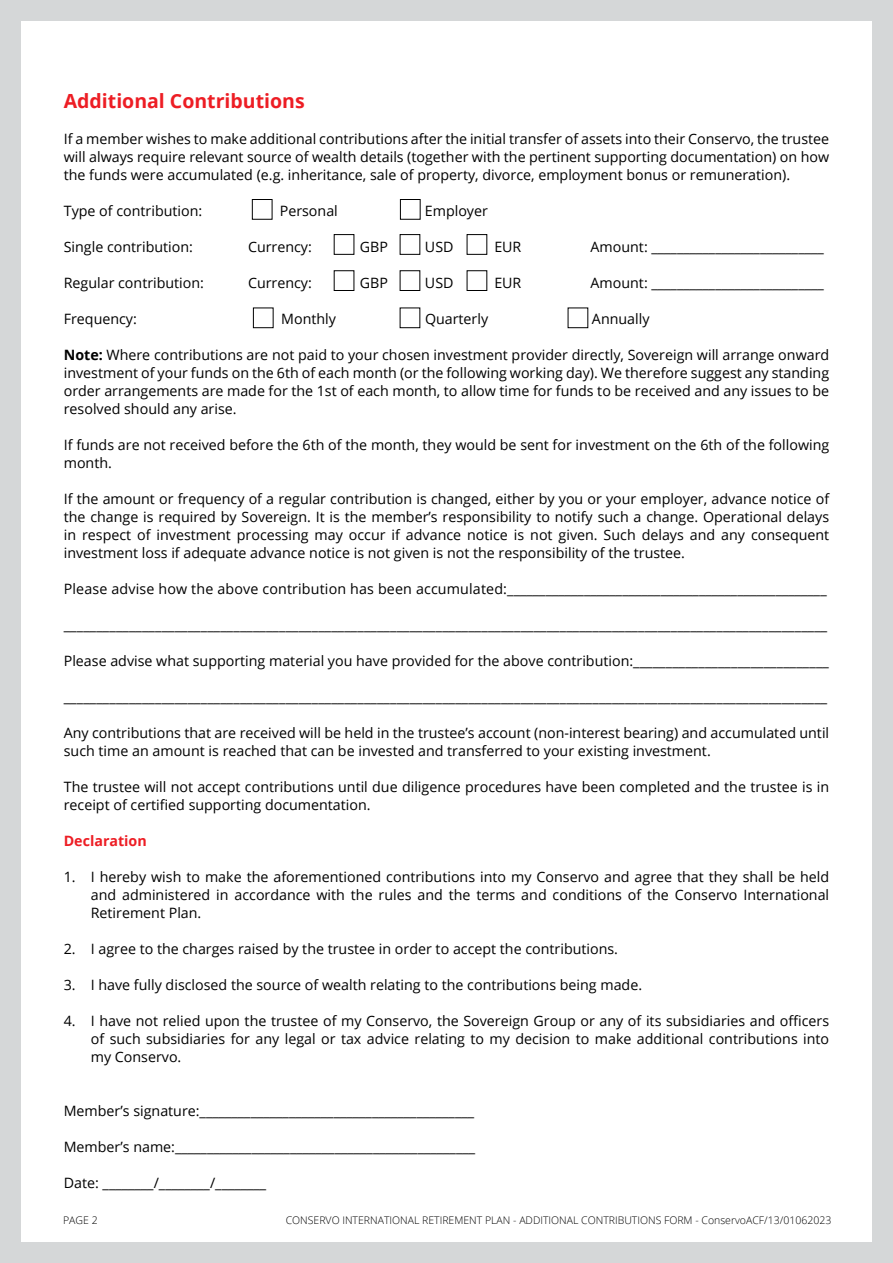
<style>
.page{position:relative;width:893px;height:1263px;background:#d5d7d8}
.page>*{position:absolute;margin:0;border:0;box-sizing:border-box;transform-origin:0 0}
.Red_bold_13_15{font:700 19.5px "Open Sans";color:#ed1d24}
.body_copy_10_12{font:14.25px/18px "Open Sans";color:#000;text-align:justify}
.Body_-_Fixing_Mistak{font:14.25px/18px "Open Sans";color:#000}
.Red_bold_13_15-2{font:700 14.25px "Open Sans";color:#ed1d24}
.t1{font:300 10.5px "Open Sans";color:#000}
.s1{font-weight:700}
</style>
<div class="page">
<div style="left:21px;top:21px;width:851px;height:1221px;background:#fff"></div>
<div style="left:252px;top:199px;width:20px;height:21px;border:1px solid #000"></div>
<div style="left:400px;top:199px;width:21px;height:21px;border:1px solid #000"></div>
<div style="left:253px;top:308px;width:21px;height:20px;border:1px solid #000"></div>
<div style="left:400px;top:308px;width:20px;height:20px;border:1px solid #000"></div>
<div style="left:568px;top:308px;width:20px;height:20px;border:1px solid #000"></div>
<div style="left:334px;top:234px;width:20px;height:21px;border:1px solid #000"></div>
<div style="left:400px;top:234px;width:20px;height:21px;border:1px solid #000"></div>
<div style="left:467px;top:234px;width:20px;height:21px;border:1px solid #000"></div>
<div style="left:334px;top:270px;width:20px;height:21px;border:1px solid #000"></div>
<div style="left:400px;top:270px;width:20px;height:21px;border:1px solid #000"></div>
<div style="left:467px;top:270px;width:20px;height:21px;border:1px solid #000"></div>
<p class="Red_bold_13_15" style="left:64px;top:87px;width:242px">Additional Contributions</p>
<p class="Body_-_Fixing_Mistak" style="left:64px;top:129px;width:767px;text-align:justify">If a member wishes to make additional contributions after the initial transfer of assets into their Conservo, the trustee will always require relevant source of wealth details (together with the pertinent supporting documentation) on how the funds were accumulated (e.g. inheritance, sale of property, divorce, employment bonus or remuneration).</p>
<p class="body_copy_10_12" style="left:64px;top:201px;width:140px">Type of contribution:</p>
<p class="body_copy_10_12" style="left:280px;top:201px;width:60px">Personal</p>
<p class="body_copy_10_12" style="left:425px;top:201px;width:65px">Employer</p>
<p class="body_copy_10_12" style="left:64px;top:237px;width:131px">Single contribution:</p>
<p class="body_copy_10_12" style="left:248px;top:237px;width:65px">Currency:</p>
<p class="body_copy_10_12" style="left:360px;top:237px;width:30px">GBP</p>
<p class="body_copy_10_12" style="left:425px;top:237px;width:30px">USD</p>
<p class="body_copy_10_12" style="left:494px;top:237px;width:29px">EUR</p>
<p class="body_copy_10_12" style="left:591px;top:237px;width:235px">Amount: ___________________________</p>
<p class="body_copy_10_12" style="left:64px;top:273px;width:142px">Regular contribution:</p>
<p class="body_copy_10_12" style="left:248px;top:273px;width:65px">Currency:</p>
<p class="body_copy_10_12" style="left:360px;top:273px;width:30px">GBP</p>
<p class="body_copy_10_12" style="left:425px;top:273px;width:30px">USD</p>
<p class="body_copy_10_12" style="left:494px;top:273px;width:29px">EUR</p>
<p class="body_copy_10_12" style="left:591px;top:273px;width:235px">Amount: ___________________________</p>
<p class="body_copy_10_12" style="left:64px;top:309px;width:75px">Frequency:</p>
<p class="body_copy_10_12" style="left:281px;top:309px;width:56px">Monthly</p>
<p class="body_copy_10_12" style="left:425px;top:309px;width:65px">Quarterly</p>
<p class="body_copy_10_12" style="left:592px;top:309px;width:59px">Annually</p>
<p class="body_copy_10_12" style="left:64px;top:345px;width:767px"><span class="s1">Note:</span> Where contributions are not paid to your chosen investment provider directly, Sovereign will arrange onward investment of your funds on the 6th of each month (or the following working day). We therefore suggest any standing order arrangements are made for the 1st of each month, to allow time for funds to be received and any issues to be resolved should any arise.</p>
<p class="body_copy_10_12" style="left:64px;top:435px;width:767px">If funds are not received before the 6th of the month, they would be sent for investment on the 6th of the following month.</p>
<p class="body_copy_10_12" style="left:64px;top:489px;width:767px">If the amount or frequency of a regular contribution is changed, either by you or your employer, advance notice of the change is required by Sovereign. It is the member’s responsibility to notify such a change. Operational delays in respect of investment processing may occur if advance notice is not given. Such delays and any consequent investment loss if adequate advance notice is not given is not the responsibility of the trustee.</p>
<p class="Body_-_Fixing_Mistak" style="left:64px;top:579px;width:764px">Please advise how the above contribution has been accumulated:__________________________________________________</p>
<p class="Body_-_Fixing_Mistak" style="left:64px;top:615px;width:765px">_____________________________________________________________________________________________________________________</p>
<p class="Body_-_Fixing_Mistak" style="left:64px;top:651px;width:767px">Please advise what supporting material you have provided for the above contribution:______________________________</p>
<p class="Body_-_Fixing_Mistak" style="left:64px;top:687px;width:765px">_____________________________________________________________________________________________________________________</p>
<p class="Body_-_Fixing_Mistak" style="left:64px;top:723px;width:767px">Any contributions that are received will be held in the trustee’s account (non-interest bearing) and accumulated until such time an amount is reached that can be invested and transferred to your existing investment.</p>
<p class="Body_-_Fixing_Mistak" style="left:64px;top:777px;width:767px">The trustee will not accept contributions until due diligence procedures have been completed and the trustee is in receipt of certified supporting documentation.</p>
<p class="Red_bold_13_15-2" style="left:64px;top:831px;width:85px">Declaration</p>
<p class="body_copy_10_12" style="left:91px;top:867px;width:740px;text-indent:-27px">1. I hereby wish to make the aforementioned contributions into my Conservo and agree that they shall be held and administered in accordance with the rules and the terms and conditions of the Conservo International Retirement Plan.</p>
<p class="body_copy_10_12" style="left:64px;top:939px;width:556px">2. I agree to the charges raised by the trustee in order to accept the contributions.</p>
<p class="body_copy_10_12" style="left:64px;top:975px;width:580px">3. I have fully disclosed the source of wealth relating to the contributions being made.</p>
<p class="body_copy_10_12" style="left:91px;top:1011px;width:740px;text-indent:-27px">4. I have not relied upon the trustee of my Conservo, the Sovereign Group or any of its subsidiaries and officers of such subsidiaries for any legal or tax advice relating to my decision to make additional contributions into my Conservo.</p>
<p class="body_copy_10_12" style="left:64px;top:1101px;width:412px">Member’s signature:___________________________________________</p>
<p class="body_copy_10_12" style="left:64px;top:1137px;width:413px">Member’s name:_______________________________________________</p>
<p class="body_copy_10_12" style="left:64px;top:1173px;width:204px">Date: ________/________/________</p>
<p class="t1" style="left:63px;top:1213px;width:36px">PAGE 2</p>
<p class="t1" style="left:286px;top:1213px;width:547px">CONSERVO INTERNATIONAL RETIREMENT PLAN - ADDITIONAL CONTRIBUTIONS FORM - ConservoACF/13/01062023</p>
</div>
